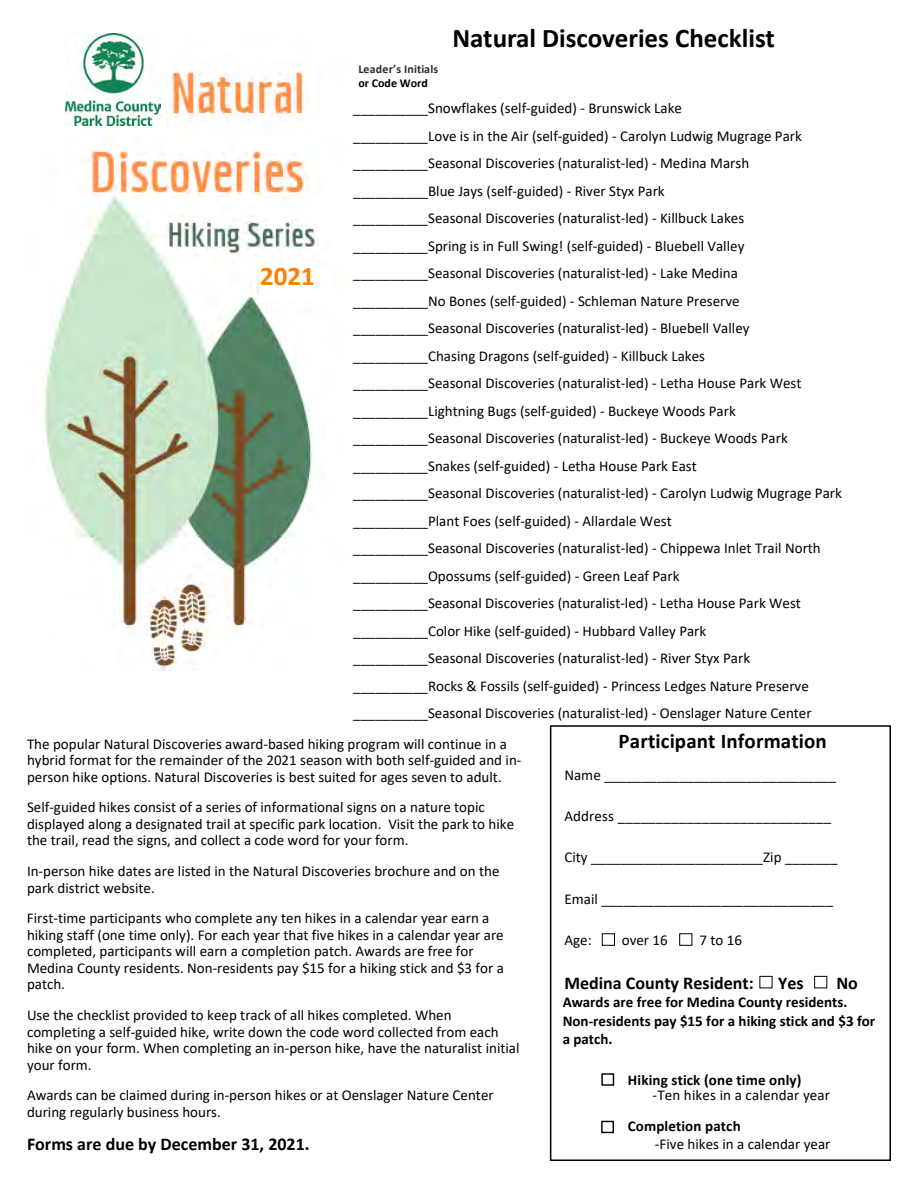
<style>
.page{position:relative;width:918px;height:1188px;background:#fff}
.page>*{position:absolute;margin:0;border:0;box-sizing:border-box;transform-origin:0 0}
.t1{font:700 27px "Calibri";color:#000}
.t2{font:700 27px "Calibri";color:#ff8000}
.t3{font:700 21px "Calibri";letter-spacing:.005em;color:#000}
.t4{font:700 18px "Calibri";color:#000}
.t5{font:15px/27.5px "Calibri";color:#000}
.t6{font:700 15px/18.3px "Calibri";color:#000}
.t7{font:700 12px "Calibri";letter-spacing:.01em;color:#2c2b2a}
.t8{font:700 12px "Calibri";color:#000}
</style>
<div class="page">
<div style="left:550px;top:725px;width:341px;height:436px;background:#fff;border:2px solid #000"></div>
<div style="left:759px;top:976px;width:13px;height:12px;background:#fff;border:1px solid #000"></div>
<div style="left:814px;top:976px;width:13px;height:12px;background:#fff;border:1px solid #000"></div>
<img style="left:43px;top:64px;width:277px;height:606px">
<img style="left:65px;top:34px;width:95px;height:92px">
<div style="left:258px;top:266px;width:75px;height:36px;background:#fff"></div>
<div style="left:601px;top:1073px;width:13px;height:13px;border:1px solid #000"></div>
<div style="left:601px;top:1121px;width:13px;height:12px;border:1px solid #000"></div>
<div style="left:602px;top:933px;width:13px;height:13px;background:#fff;border:1px solid #000"></div>
<div style="left:679px;top:933px;width:13px;height:13px;background:#fff;border:1px solid #000"></div>
<h1 class="t2" style="left:260px;top:264px;width:56px">2021</h1>
<h1 class="t1" style="left:452px;top:27px;width:324px">Natural Discoveries Checklist</h1>
<p class="t7" style="left:358px;top:64px;width:81px">Leader’s Initials</p>
<p class="t8" style="left:358px;top:78px;width:71px">or Code Word</p>
<p class="t5" style="left:353px;top:96px;width:490px">__________Snowflakes (self-guided) - Brunswick Lake<br>__________Love is in the Air (self-guided) - Carolyn Ludwig Mugrage Park __________Seasonal Discoveries (naturalist-led) - Medina Marsh __________Blue Jays (self-guided) - River Styx Park<br>__________Seasonal Discoveries (naturalist-led) - Killbuck Lakes __________Spring is in Full Swing! (self-guided) - Bluebell Valley __________Seasonal Discoveries (naturalist-led) - Lake Medina<br>__________No Bones (self-guided) - Schleman Nature Preserve __________Seasonal Discoveries (naturalist-led) - Bluebell Valley __________Chasing Dragons (self-guided) - Killbuck Lakes<br>__________Seasonal Discoveries (naturalist-led) - Letha House Park West __________Lightning Bugs (self-guided) - Buckeye Woods Park __________Seasonal Discoveries (naturalist-led) - Buckeye Woods Park __________Snakes (self-guided) - Letha House Park East<br>__________Seasonal Discoveries (naturalist-led) - Carolyn Ludwig Mugrage Park __________Plant Foes (self-guided) - Allardale West<br>__________Seasonal Discoveries (naturalist-led) - Chippewa Inlet Trail North __________Opossums (self-guided) - Green Leaf Park<br>__________Seasonal Discoveries (naturalist-led) - Letha House Park West __________Color Hike (self-guided) - Hubbard Valley Park<br>__________Seasonal Discoveries (naturalist-led) - River Styx Park __________Rocks &amp; Fossils (self-guided) - Princess Ledges Nature Preserve __________Seasonal Discoveries (naturalist-led) - Oenslager Nature Center</p>
<p class="t5" style="left:27px;top:735px;width:496px;line-height:16.5px">The popular Natural Discoveries award-based hiking program will continue in a hybrid format for the remainder of the 2021 season with both self-guided and in&shy;person hike options. Natural Discoveries is best suited for ages seven to adult.</p>
<p class="t5" style="left:27px;top:799px;width:489px;line-height:16.5px">Self-guided hikes consist of a series of informational signs on a nature topic displayed along a designated trail at specific park location. Visit the park to hike the trail, read the signs, and collect a code word for your form.</p>
<p class="t5" style="left:27px;top:862px;width:474px;line-height:16.5px">In-person hike dates are listed in the Natural Discoveries brochure and on the park district website.</p>
<p class="t5" style="left:27px;top:910px;width:478px;line-height:16.5px">First-time participants who complete any ten hikes in a calendar year earn a hiking staff (one time only). For each year that five hikes in a calendar year are completed, participants will earn a completion patch. Awards are free for Medina County residents. Non-residents pay $15 for a hiking stick and $3 for a patch.</p>
<p class="t5" style="left:27px;top:1006px;width:494px;line-height:16.5px">Use the checklist provided to keep track of all hikes completed. When completing a self-guided hike, write down the code word collected from each hike on your form. When completing an in-person hike, have the naturalist initial your form.</p>
<p class="t5" style="left:27px;top:1087px;width:468px;line-height:16.5px">Awards can be claimed during in-person hikes or at Oenslager Nature Center during regularly business hours.</p>
<p class="t4" style="left:27px;top:1136px;width:284px">Forms are due by December 31, 2021.</p>
<h2 class="t3" style="left:619px;top:733px;width:210px">Participant Information</h2>
<p class="t5" style="left:564px;top:763px;width:273px">Name _______________________________</p>
<p class="t5" style="left:564px;top:804px;width:268px">Address ____________________________</p>
<p class="t5" style="left:564px;top:845px;width:275px">City _______________________Zip _______</p>
<p class="t5" style="left:564px;top:886px;width:270px">Email _______________________________</p>
<p class="t5" style="left:564px;top:927px;width:29px">Age:</p>
<p class="t5" style="left:622px;top:927px;width:48px">over 16</p>
<p class="t5" style="left:699px;top:927px;width:44px">7 to 16</p>
<p class="t4" style="left:564px;top:975px;width:191px">Medina County Resident:</p>
<p class="t4" style="left:778px;top:975px;width:27px">Yes</p>
<p class="t4" style="left:836px;top:975px;width:23px">No</p>
<p class="t6" style="left:563px;top:994px;width:314px">Awards are free for Medina County residents.<br>Non-residents pay $15 for a hiking stick and $3 for a patch.</p>
<p class="t6" style="left:628px;top:1072px;width:175px">Hiking stick (one time only)</p>
<p class="t5" style="left:653px;top:1082px;width:179px">-Ten hikes in a calendar year</p>
<p class="t6" style="left:628px;top:1118px;width:115px">Completion patch</p>
<p class="t5" style="left:655px;top:1132px;width:177px">-Five hikes in a calendar year</p>
</div>
